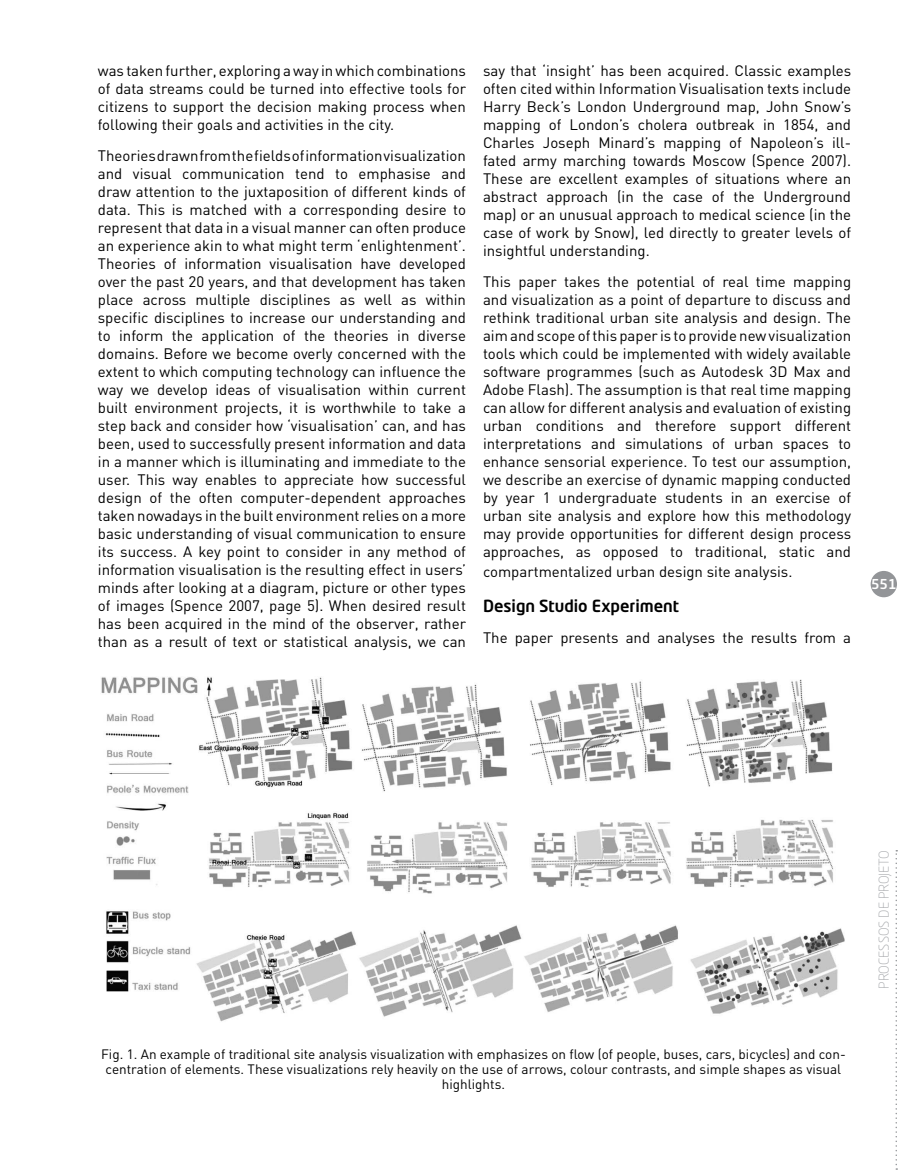
<style>
.page{position:relative;width:915px;height:1170px;background:#fff}
.page>*{position:absolute;margin:0;border:0;box-sizing:border-box;transform-origin:0 0}
.t1{font:500 16.5px "Neo Tech Std";color:#000}
.t2{font:15px/18px "DIN";color:#000;text-align:justify}
.t3{font:13.5px/15px "DIN";color:#000;text-align:center}
.t4{font:300 13.5px "Neo Tech Std";color:#a7a9ac}
.t5{font:500 13.5px "Neo Tech Std";color:#fff}
</style>
<div class="page">
<div style="left:870px;top:571px;width:26px;height:26px;background:#939598;border-radius:50%"></div>
<svg style="left:895px;top:850px;width:1px;height:319px"></svg>
<img style="left:101px;top:677px;width:744px;height:345px">
<p class="t2" style="left:98px;top:61px;width:369px">was taken further, exploring a way in which combinations of data streams could be turned into effective tools for citizens to support the decision making process when following their goals and activities in the city.</p>
<p class="t2" style="left:98px;top:146px;width:369px">Theories drawn from the fields of information visualization and visual communication tend to emphasise and draw attention to the juxtaposition of different kinds of data. This is matched with a corresponding desire to represent that data in a visual manner can often produce an experience akin to what might term ‘enlightenment’.<br>Theories of information visualisation have developed over the past 20 years, and that development has taken place across multiple disciplines as well as within specific disciplines to increase our understanding and to inform the application of the theories in diverse domains. Before we become overly concerned with the extent to which computing technology can influence the way we develop ideas of visualisation within current built environment projects, it is worthwhile to take a step back and consider how ‘visualisation’ can, and has been, used to successfully present information and data in a manner which is illuminating and immediate to the user. This way enables to appreciate how successful design of the often computer-dependent approaches taken nowadays in the built environment relies on a more basic understanding of visual communication to ensure its success. A key point to consider in any method of information visualisation is the resulting effect in users’ minds after looking at a diagram, picture or other types of images (Spence 2007, page 5). When desired result has been acquired in the mind of the observer, rather than as a result of text or statistical analysis, we can</p>
<p class="t2" style="left:483px;top:61px;width:369px">say that ‘insight’ has been acquired. Classic examples often cited within Information Visualisation texts include Harry Beck’s London Underground map, John Snow’s mapping of London’s cholera outbreak in 1854, and Charles Joseph Minard’s mapping of Napoleon’s ill&shy;fated army marching towards Moscow (Spence 2007).<br>These are excellent examples of situations where an abstract approach (in the case of the Underground map) or an unusual approach to medical science (in the case of work by Snow), led directly to greater levels of insightful understanding.</p>
<p class="t2" style="left:483px;top:272px;width:369px">This paper takes the potential of real time mapping and visualization as a point of departure to discuss and rethink traditional urban site analysis and design. The aim and scope of this paper is to provide new visualization tools which could be implemented with widely available software programmes (such as Autodesk 3D Max and Adobe Flash). The assumption is that real time mapping can allow for different analysis and evaluation of existing urban conditions and therefore support different interpretations and simulations of urban spaces to enhance sensorial experience. To test our assumption, we describe an exercise of dynamic mapping conducted by year 1 undergraduate students in an exercise of urban site analysis and explore how this methodology may provide opportunities for different design process approaches, as opposed to traditional, static and</p>
<p class="t2" style="left:483px;top:562px;width:311px">compartmentalized urban design site analysis.</p>
<p class="t1" style="left:483px;top:595px;width:197px">Design Studio Experiment</p>
<p class="t2" style="left:483px;top:628px;width:369px">The paper presents and analyses the results from a</p>
<p class="t5" style="left:870px;top:575px;width:27px">551</p>
<p class="t3" style="left:101px;top:1046px;width:746px">Fig. 1. An example of traditional site analysis visualization with emphasizes on flow (of people, buses, cars, bicycles) and con&shy;centration of elements. These visualizations rely heavily on the use of arrows, colour contrasts, and simple shapes as visual highlights.</p>
<p class="t4" style="left:875px;top:988px;width:140px;rotate:-90deg">PROCESSOS DE PROJETO</p>
</div>
